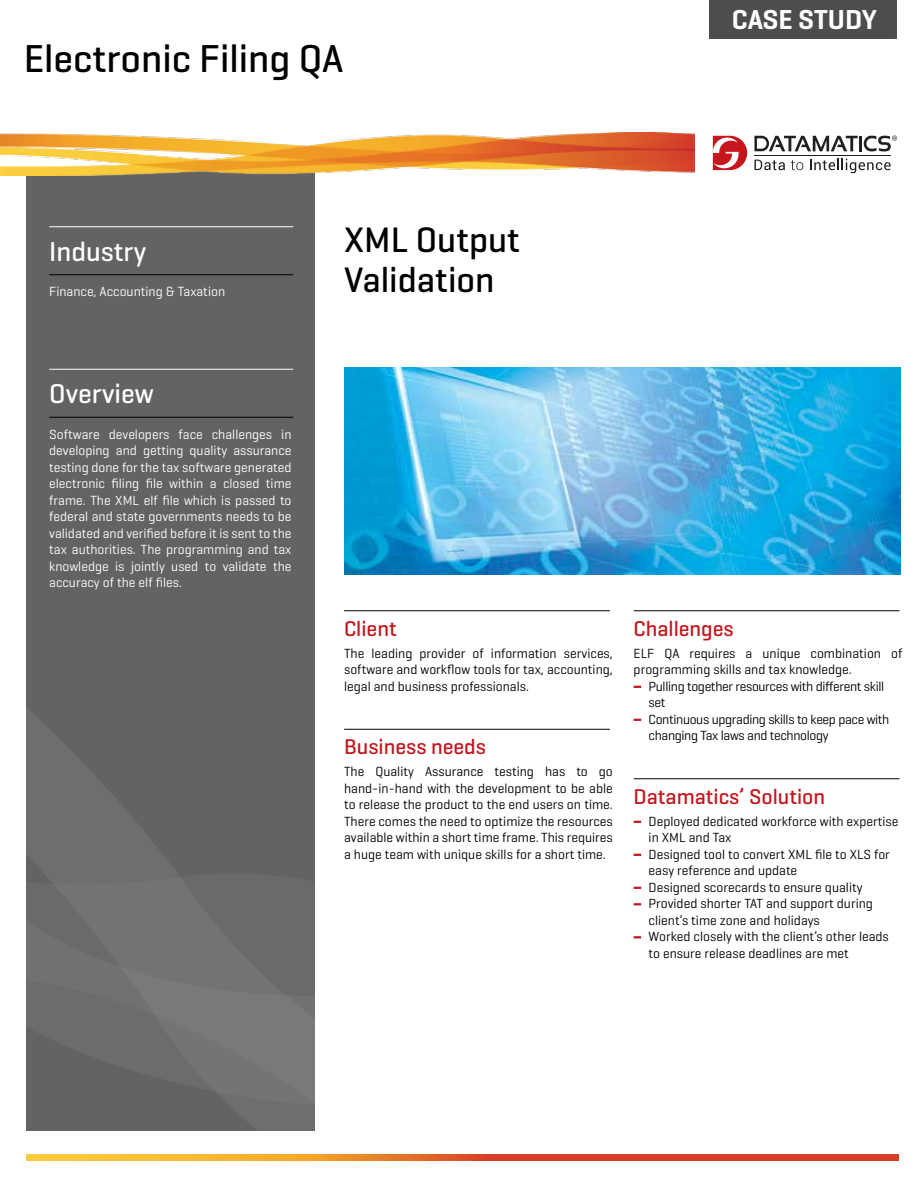
<style>
.page{position:relative;width:918px;height:1188px;background:#fff}
.page>*{position:absolute;margin:0;border:0;box-sizing:border-box;transform-origin:0 0}
.t1{font:500 39.6px "Geogrotesque";color:#000}
.t2{font:500 36px/39.6px "Geogrotesque";color:#000}
.t3{font:600 27.9px "Geogrotesque";color:#fff}
.t4{font:500 27.75px "Geogrotesque";color:#fff}
.t5{font:500 21.75px "Geogrotesque";color:#c4161c}
.t6{font:13.5px/16.5px "Geogrotesque";color:#000}
.t7{font:13.5px/16.5px "Geogrotesque";color:#fff;text-align:justify}
.t8{font:13.5px/16.5px "Geogrotesque";letter-spacing:-.025em;color:#000}
</style>
<div class="page">
<svg style="left:27px;top:1155px;width:871px;height:6px"></svg>
<svg style="left:634px;top:936px;width:7px;height:2px"></svg>
<svg style="left:634px;top:903px;width:7px;height:2px"></svg>
<svg style="left:634px;top:887px;width:7px;height:2px"></svg>
<svg style="left:634px;top:854px;width:7px;height:2px"></svg>
<svg style="left:634px;top:821px;width:7px;height:2px"></svg>
<hr style="left:634px;top:778px;width:265px;height:1px;background:#000">
<svg style="left:634px;top:719px;width:7px;height:2px"></svg>
<svg style="left:634px;top:686px;width:7px;height:2px"></svg>
<hr style="left:634px;top:610px;width:265px;height:1px;background:#000">
<hr style="left:344px;top:729px;width:266px;height:1px;background:#000">
<hr style="left:344px;top:610px;width:266px;height:1px;background:#000">
<img style="left:344px;top:368px;width:557px;height:206px">
<div style="left:27px;top:170px;width:288px;height:961px;background:#656263"></div>
<svg style="left:27px;top:709px;width:288px;height:422px"></svg>
<hr style="left:49px;top:417px;width:244px;height:1px;background:#000">
<hr style="left:49px;top:369px;width:244px;height:1px;background:#fff">
<hr style="left:49px;top:274px;width:244px;height:1px;background:#000">
<hr style="left:49px;top:226px;width:244px;height:1px;background:#fff">
<img style="left:0;top:132px;width:694px;height:43px">
<svg style="left:754px;top:160px;width:31px;height:10px"></svg>
<svg style="left:791px;top:160px;width:12px;height:10px"></svg>
<svg style="left:810px;top:159px;width:81px;height:14px"></svg>
<hr style="left:754px;top:155px;width:137px;height:1px;background:#231f20">
<svg style="left:864px;top:136px;width:33px;height:15px"></svg>
<hr style="left:859px;top:136px;width:3px;height:15px;background:#231f20">
<svg style="left:754px;top:136px;width:104px;height:15px"></svg>
<svg style="left:713px;top:136px;width:34px;height:34px"></svg>
<div style="left:710px;top:0;width:187px;height:39px;background:#4e4d4c"></div>
<h1 class="t1" style="left:24px;top:34px;width:321px">Electronic Filing QA</h1>
<h3 class="t3" style="left:732px;top:2px;width:147px">CASE STUDY</h3>
<h3 class="t4" style="left:49px;top:234px;width:99px">Industry</h3>
<p class="t7" style="left:49px;top:283px;width:177px">Finance, Accounting &amp; Taxation</p>
<h3 class="t4" style="left:49px;top:376px;width:106px">Overview</h3>
<p class="t7" style="left:49px;top:426px;width:244px">Software developers face challenges in developing and getting quality assurance testing done for the tax software generated electronic filing file within a closed time frame. The XML elf file which is passed to federal and state governments needs to be validated and verified before it is sent to the tax authorities. The programming and tax knowledge is jointly used to validate the accuracy of the elf files.</p>
<h2 class="t2" style="left:344px;top:220px;width:177px">XML Output<br>Validation</h2>
<h3 class="t5" style="left:344px;top:615px;width:54px">Client</h3>
<p class="t6" style="left:344px;top:645px;width:270px;text-align:justify">The leading provider of information services, software and workflow tools for tax, accounting, legal and business professionals.</p>
<h3 class="t5" style="left:344px;top:733px;width:143px">Business needs</h3>
<p class="t6" style="left:344px;top:763px;width:270px;text-align:justify">The Quality Assurance testing has to go hand-in-hand with the development to be able to release the product to the end users on time.<br>There comes the need to optimize the resources available within a short time frame. This requires a huge team with unique skills for a short time.</p>
<h3 class="t5" style="left:634px;top:615px;width:102px">Challenges</h3>
<p class="t6" style="left:634px;top:645px;width:270px">ELF QA requires a unique combination of programming skills and tax knowledge.</p>
<p class="t8" style="left:649px;top:678px;width:242px">Pulling together resources with different skill set<br>Continuous upgrading skills to keep pace with changing Tax laws and technology</p>
<h3 class="t5" style="left:634px;top:783px;width:193px">Datamatics’ Solution</h3>
<p class="t6" style="left:649px;top:813px;width:251px">Deployed dedicated workforce with expertise in XML and Tax<br>Designed tool to convert XML file to XLS for easy reference and update<br>Designed scorecards to ensure quality Provided shorter TAT and support during client’s time zone and holidays<br>Worked closely with the client’s other leads to ensure release deadlines are met</p>
</div>
